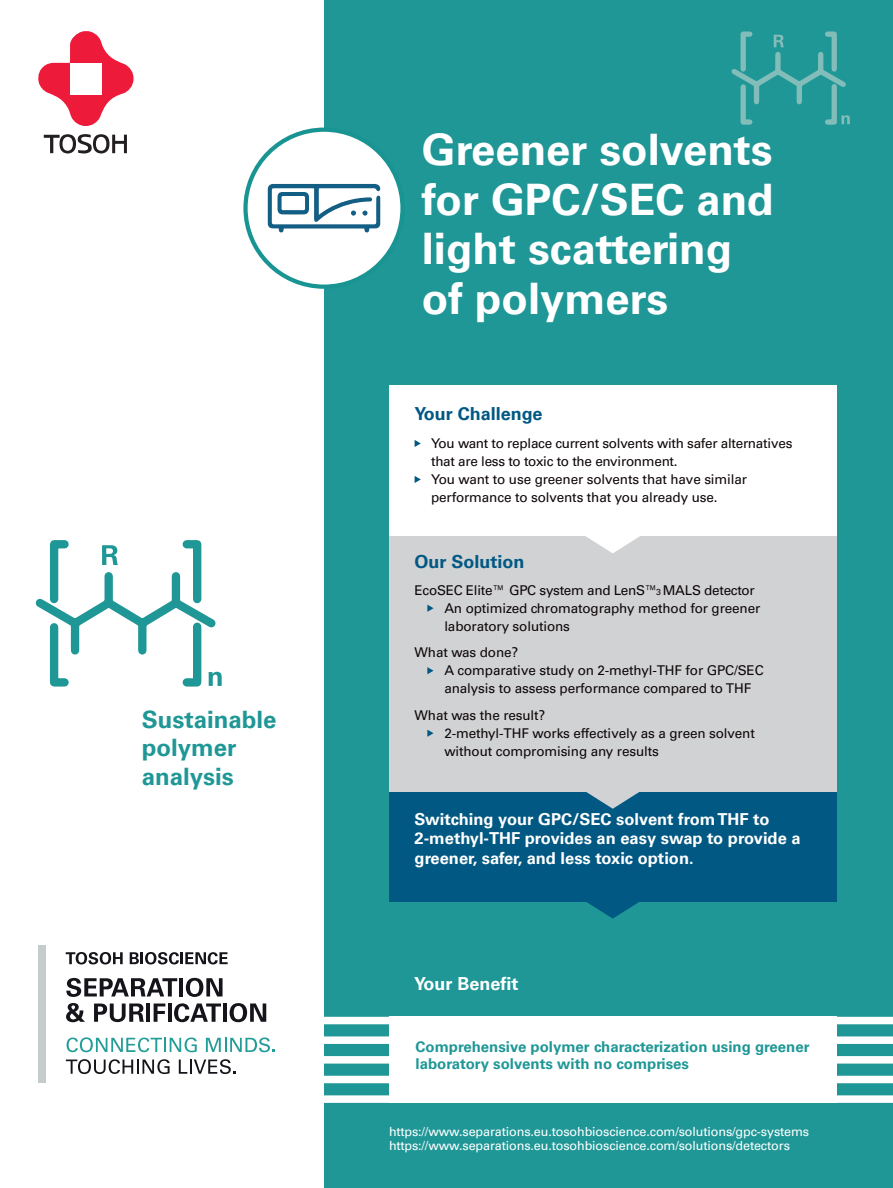
<style>
.page{position:relative;width:893px;height:1188px;background:#fff}
.page>*{position:absolute;margin:0;border:0;box-sizing:border-box;transform-origin:0 0}
.t1{font:700 43.5px/49.5px "Univers LT Pro 65";color:#fff}
.t2{font:700 24px/28.5px "Univers LT Pro 65";color:#1f9796}
.t3{font:700 18px "Univers LT Pro 65";color:#005883}
.t4{font:700 18px "Univers LT Pro 65";color:#fff}
.t5{font:700 16.5px/19.5px "Univers LT Pro 65";color:#fff}
.t6{font:700 15px/16.5px "Univers LT Pro 65";color:#1f9796}
.t7{font:13.5px/18px "Univers LT Pro 55 Roman";letter-spacing:-.01em;color:#0e0607}
.t8{font:12.6px/13.5px "Univers LT Pro 55 Roman";letter-spacing:-.01em;color:#fff}
.s1{font-size:8.7px}
</style>
<div class="page">
<svg style="left:38px;top:31px;width:96px;height:95px"></svg>
<div style="left:70px;top:63px;width:32px;height:32px;background:#fff"></div>
<svg style="left:44px;top:134px;width:83px;height:20px"></svg>
<div style="left:325px;top:0;width:568px;height:1188px;background:#1f9796"></div>
<div style="left:321px;top:1095px;width:572px;height:8px;background:#fff"></div>
<div style="left:321px;top:1076px;width:572px;height:7px;background:#fff"></div>
<div style="left:321px;top:1056px;width:572px;height:8px;background:#fff"></div>
<div style="left:321px;top:1036px;width:572px;height:8px;background:#fff"></div>
<div style="left:321px;top:1017px;width:572px;height:7px;background:#fff"></div>
<div style="left:389px;top:1017px;width:447px;height:86px;background:#fff"></div>
<svg style="left:731px;top:31px;width:119px;height:94px"></svg>
<svg style="left:66px;top:952px;width:57px;height:12px"></svg>
<svg style="left:130px;top:952px;width:98px;height:12px"></svg>
<svg style="left:66px;top:978px;width:111px;height:19px"></svg>
<hr style="left:179px;top:978px;width:4px;height:18px;background:#15141a">
<svg style="left:186px;top:978px;width:37px;height:19px"></svg>
<svg style="left:66px;top:1003px;width:19px;height:19px"></svg>
<svg style="left:94px;top:1004px;width:50px;height:18px"></svg>
<hr style="left:146px;top:1003px;width:4px;height:19px;background:#15141a">
<svg style="left:154px;top:1004px;width:11px;height:18px"></svg>
<hr style="left:168px;top:1003px;width:3px;height:19px;background:#15141a">
<svg style="left:174px;top:1003px;width:47px;height:19px"></svg>
<hr style="left:223px;top:1003px;width:4px;height:19px;background:#15141a">
<svg style="left:230px;top:1003px;width:36px;height:19px"></svg>
<svg style="left:67px;top:1037px;width:130px;height:15px"></svg>
<svg style="left:206px;top:1037px;width:69px;height:15px"></svg>
<svg style="left:66px;top:1059px;width:104px;height:15px"></svg>
<svg style="left:179px;top:1059px;width:57px;height:15px"></svg>
<div style="left:39px;top:945px;width:7px;height:137px;background:#c6cbcb"></div>
<div style="left:389px;top:792px;width:447px;height:110px;background:#005883"></div>
<svg style="left:587px;top:902px;width:52px;height:17px"></svg>
<div style="left:389px;top:534px;width:447px;height:258px;background:#d1d2d4"></div>
<svg style="left:427px;top:605px;width:7px;height:7px"></svg>
<svg style="left:427px;top:667px;width:7px;height:7px"></svg>
<svg style="left:427px;top:730px;width:7px;height:7px"></svg>
<svg style="left:586px;top:792px;width:53px;height:17px"></svg>
<div style="left:389px;top:386px;width:447px;height:150px;background:#fff"></div>
<svg style="left:415px;top:440px;width:6px;height:7px"></svg>
<svg style="left:415px;top:476px;width:6px;height:7px"></svg>
<svg style="left:586px;top:536px;width:54px;height:17px"></svg>
<div style="left:246px;top:130px;width:157px;height:157px;background:#fff;border-radius:50%"></div>
<div style="left:243px;top:128px;width:162px;height:161px;border:4px solid #189593;border-radius:50%"></div>
<svg style="left:268px;top:184px;width:113px;height:48px"></svg>
<svg style="left:35px;top:540px;width:187px;height:147px"></svg>
<h2 class="t2" style="left:142px;top:704px;width:136px">Sustainable polymer analysis</h2>
<h1 class="t1" style="left:422px;top:123px;width:354px">Greener solvents for GPC/SEC and light scattering of polymers</h1>
<h3 class="t3" style="left:415px;top:401px;width:129px">Your Challenge</h3>
<p class="t7" style="left:431px;top:434px;width:363px">You want to replace current solvents with safer alternatives that are less to toxic to the environment.<br>You want to use greener solvents that have similar performance to solvents that you already use.</p>
<h3 class="t3" style="left:415px;top:549px;width:112px">Our Solution</h3>
<p class="t7" style="left:444px;top:580px;width:317px;text-indent:-30px">EcoSEC Elite™ GPC system and LenS™<span class="s1">3</span> MALS detector<br>An optimized chromatography method for greener laboratory solutions</p>
<p class="t7" style="left:444px;top:643px;width:321px;text-indent:-30px">What was done?<br>A comparative study on 2-methyl-THF for GPC/SEC analysis to assess performance compared to THF</p>
<p class="t7" style="left:444px;top:705px;width:312px;text-indent:-30px">What was the result?<br>2-methyl-THF works effectively as a green solvent without compromising any results</p>
<p class="t5" style="left:415px;top:809px;width:387px">Switching your GPC/SEC solvent from THF to<br>2-methyl-THF provides an easy swap to provide a greener, safer, and less toxic option.</p>
<h3 class="t4" style="left:414px;top:971px;width:106px">Your Benefit</h3>
<p class="t6" style="left:415px;top:1038px;width:396px">Comprehensive polymer characterization using greener laboratory solvents with no comprises</p>
<p class="t8" style="left:389px;top:1124px;width:422px">https://www.separations.eu.tosohbioscience.com/solutions/gpc-systems https://www.separations.eu.tosohbioscience.com/solutions/detectors</p>
</div>
